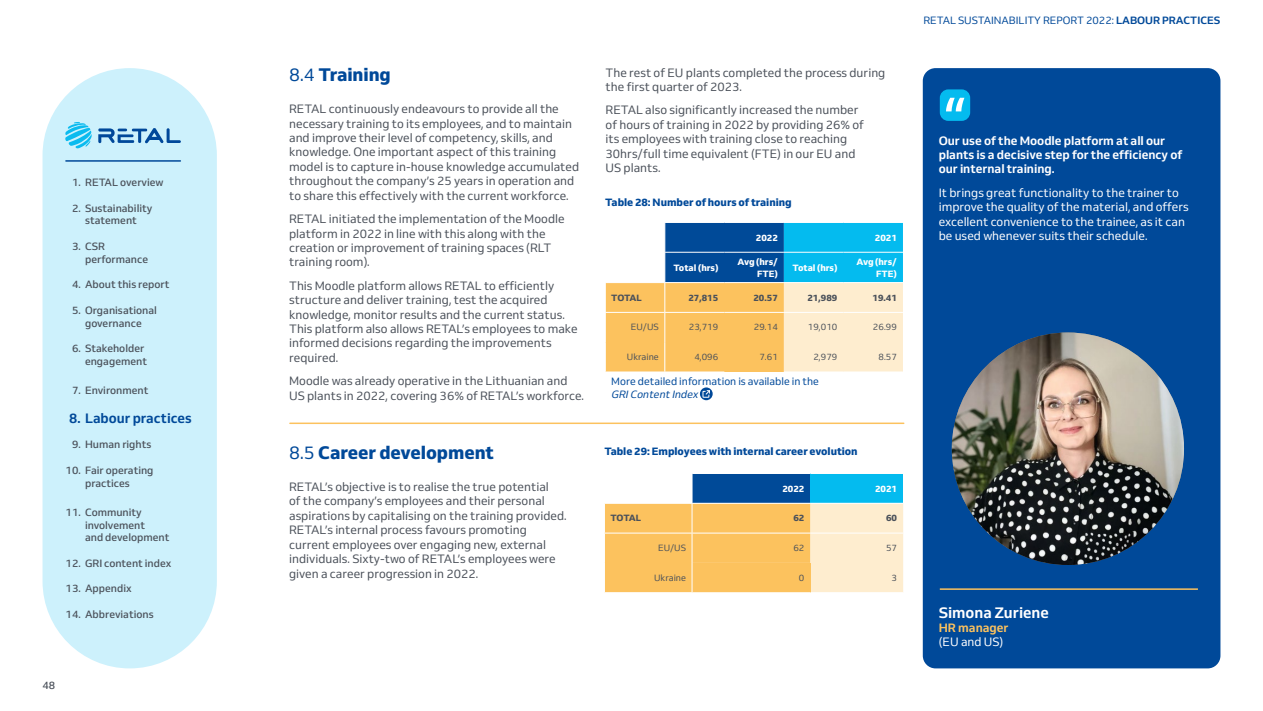
<style>
.page{position:relative;width:1263px;height:711px;background:#fff}
.page>*{position:absolute;margin:0;border:0;box-sizing:border-box;transform-origin:0 0}
.t1{font:500 52.65px "Venn";color:#fff}
.t2{font:800 18px "Venn";color:#004999}
.t3{font:700 15px "Venn";color:#fff}
.t4{font:700 13.5px "Venn";color:#004999}
.t5{font:12px/14.4px "Venn";color:#4b515a}
.t6{font:12px/14.4px "Venn";color:#fff}
.t7{font:700 12px/14.4px "Venn";color:#fff}
.t8{font:700 12px "Venn";color:#fcc25e}
.t9{font:500 10.5px/12.8px "Venn";color:#4b515a;text-align:center}
.t10{font:10.5px "Venn";color:#004999}
.t11{font:800 10.5px "Venn";color:#004999}
.t12{font:italic 10.5px "Venn";color:#004999}
.t13{font:9px "Venn";color:#4b515a}
.t14{font:800 9px/12px "Venn";color:#fff;text-align:right}
.t15{font:800 9px "Venn";color:#4b515a}
.s1{font-weight:400}
.s2{font-weight:700}
</style>
<div class="page">
<div style="left:43px;top:68px;width:174px;height:600px;background:#cdf1fc;border-radius:87px"></div>
<svg style="left:65px;top:122px;width:27px;height:26px"></svg>
<svg style="left:98px;top:128px;width:83px;height:16px"></svg>
<hr style="left:66px;top:160px;width:114px;height:1px;background:#004999">
<svg style="left:605px;top:222px;width:298px;height:150px;background:#afbfa9"></svg>
<hr style="left:605px;top:252px;width:60px;height:1px;background:#fff">
<svg style="left:700px;top:387px;width:13px;height:13px"></svg>
<svg style="left:703px;top:390px;width:7px;height:7px"></svg>
<svg style="left:604px;top:473px;width:299px;height:119px;background:#d2c698"></svg>
<hr style="left:692px;top:473px;width:118px;height:1px;background:#fff">
<hr style="left:692px;top:502px;width:118px;height:1px;background:#fff">
<hr style="left:290px;top:422px;width:614px;height:2px;background:#fcc25e">
<div style="left:923px;top:68px;width:297px;height:600px;background:#004999;border-radius:13px"></div>
<img style="left:952px;top:332px;width:232px;height:232px;border-radius:116px">
<div style="left:940px;top:89px;width:30px;height:32px;background:#04bbef;border-radius:9px"></div>
<hr style="left:940px;top:588px;width:258px;height:1px;background:#fcc25e">
<p class="t9" style="left:72px;top:176px;width:93px">1. RETAL overview</p>
<p class="t9" style="left:72px;top:201px;width:82px">2. Sustainability statement</p>
<p class="t9" style="left:85px;top:239px;width:65px;text-align:left;text-indent:-13px">3. CSR performance</p>
<p class="t9" style="left:72px;top:278px;width:99px">4. About this report</p>
<p class="t9" style="left:72px;top:303px;width:86px">5. Organisational governance</p>
<p class="t9" style="left:72px;top:341px;width:77px;text-align:right">6. Stakeholder engagement</p>
<p class="t9" style="left:72px;top:383px;width:78px">7. Environment</p>
<p class="t4" style="left:69px;top:409px;width:124px">8. Labour practices</p>
<p class="t9" style="left:72px;top:438px;width:81px">9. Human rights</p>
<p class="t9" style="left:66px;top:463px;width:89px">10. Fair operating practices</p>
<p class="t9" style="left:85px;top:505px;width:86px;text-align:left;text-indent:-19px">11. Community involvement<br>and development</p>
<p class="t9" style="left:66px;top:556px;width:107px">12. GRI content index</p>
<p class="t9" style="left:66px;top:581px;width:68px">13. Appendix</p>
<p class="t9" style="left:66px;top:607px;width:90px">14. Abbreviations</p>
<p class="t9" style="left:43px;top:677px;width:14px">48</p>
<h2 class="t2" style="left:289px;top:63px;width:103px"><span class="s1">8.4</span> Training</h2>
<p class="t5" style="left:289px;top:101px;width:292px">RETAL continuously endeavours to provide all the necessary training to its employees, and to maintain and improve their level of competency, skills, and knowledge. One important aspect of this training model is to capture in-house knowledge accumulated throughout the company’s 25 years in operation and to share this effectively with the current workforce.</p>
<p class="t5" style="left:289px;top:211px;width:277px">RETAL initiated the implementation of the Moodle platform in 2022 in line with this along with the creation or improvement of training spaces (RLT training room).</p>
<p class="t5" style="left:289px;top:278px;width:290px">This Moodle platform allows RETAL to efficiently structure and deliver training, test the acquired knowledge, monitor results and the current status.<br>This platform also allows RETAL’s employees to make informed decisions regarding the improvements required.</p>
<p class="t5" style="left:289px;top:373px;width:296px">Moodle was already operative in the Lithuanian and<br>US plants in 2022, covering 36% of RETAL’s workforce.</p>
<h2 class="t2" style="left:289px;top:440px;width:206px"><span class="s1">8.5</span> Career development</h2>
<p class="t5" style="left:289px;top:479px;width:279px">RETAL’s objective is to realise the true potential<br>of the company’s employees and their personal aspirations by capitalising on the training provided.<br>RETAL’s internal process favours promoting current employees over engaging new, external individuals. Sixty-two of RETAL’s employees were given a career progression in 2022.</p>
<p class="t5" style="left:606px;top:65px;width:281px">The rest of EU plants completed the process during the first quarter of 2023.</p>
<p class="t5" style="left:606px;top:103px;width:260px">RETAL also significantly increased the number of hours of training in 2022 by providing 26% of its employees with training close to reaching 30hrs/full time equivalent (FTE) in our EU and US plants.</p>
<p class="t11" style="left:605px;top:195px;width:188px">Table 28: Number of hours of training</p>
<p class="t14" style="left:756px;top:231px;width:24px">2022</p>
<p class="t14" style="left:875px;top:231px;width:24px">2021</p>
<p class="t14" style="left:673px;top:261px;width:46px">Total (hrs)</p>
<p class="t14" style="left:737px;top:255px;width:42px">Avg (hrs/<br>FTE)</p>
<p class="t14" style="left:792px;top:261px;width:46px">Total (hrs)</p>
<p class="t14" style="left:856px;top:255px;width:42px">Avg (hrs/<br>FTE)</p>
<p class="t15" style="left:611px;top:291px;width:32px">TOTAL</p>
<p class="t15" style="left:688px;top:291px;width:31px">27,815</p>
<p class="t15" style="left:753px;top:291px;width:26px">20.57</p>
<p class="t15" style="left:807px;top:291px;width:31px">21,989</p>
<p class="t15" style="left:872px;top:291px;width:26px">19.41</p>
<p class="t13" style="left:631px;top:322px;width:29px">EU/US</p>
<p class="t13" style="left:689px;top:322px;width:31px">23,719</p>
<p class="t13" style="left:754px;top:322px;width:25px">29.14</p>
<p class="t13" style="left:808px;top:322px;width:31px">19,010</p>
<p class="t13" style="left:873px;top:322px;width:25px">26.99</p>
<p class="t13" style="left:627px;top:351px;width:33px">Ukraine</p>
<p class="t13" style="left:694px;top:351px;width:25px">4,096</p>
<p class="t13" style="left:759px;top:351px;width:20px">7.61</p>
<p class="t13" style="left:813px;top:351px;width:25px">2,979</p>
<p class="t13" style="left:878px;top:351px;width:20px">8.57</p>
<p class="t10" style="left:611px;top:375px;width:209px">More detailed information is available in the</p>
<p class="t12" style="left:611px;top:388px;width:90px">GRIContent Index</p>
<p class="t11" style="left:604px;top:444px;width:255px">Table 29: Employees with internal career evolution</p>
<p class="t14" style="left:782px;top:482px;width:24px">2022</p>
<p class="t14" style="left:875px;top:482px;width:24px">2021</p>
<p class="t15" style="left:610px;top:512px;width:32px">TOTAL</p>
<p class="t15" style="left:793px;top:512px;width:13px">62</p>
<p class="t15" style="left:886px;top:512px;width:13px">60</p>
<p class="t13" style="left:658px;top:542px;width:29px">EU/US</p>
<p class="t13" style="left:793px;top:542px;width:13px">62</p>
<p class="t13" style="left:886px;top:542px;width:13px">57</p>
<p class="t13" style="left:654px;top:572px;width:33px">Ukraine</p>
<p class="t13" style="left:799px;top:572px;width:7px">0</p>
<p class="t13" style="left:892px;top:572px;width:7px">3</p>
<p class="t10" style="left:923px;top:14px;width:299px">RETAL SUSTAINABILITY REPORT 2022: <span class="s2">LABOUR PRACTICES</span></p>
<h1 class="t1" style="left:943px;top:84px;width:24px">“</h1>
<p class="t7" style="left:939px;top:133px;width:245px">Our use of the Moodle platform at all our plants is a decisive step for the efficiency of our internal training.</p>
<p class="t6" style="left:939px;top:185px;width:251px">It brings great functionality to the trainer to improve the quality of the material, and offers excellent convenience to the trainee, as it can be used whenever suits their schedule.</p>
<p class="t3" style="left:939px;top:602px;width:112px">Simona Zuriene</p>
<p class="t8" style="left:939px;top:620px;width:71px">HR manager</p>
<p class="t6" style="left:939px;top:634px;width:66px">(EU and US)</p>
</div>
